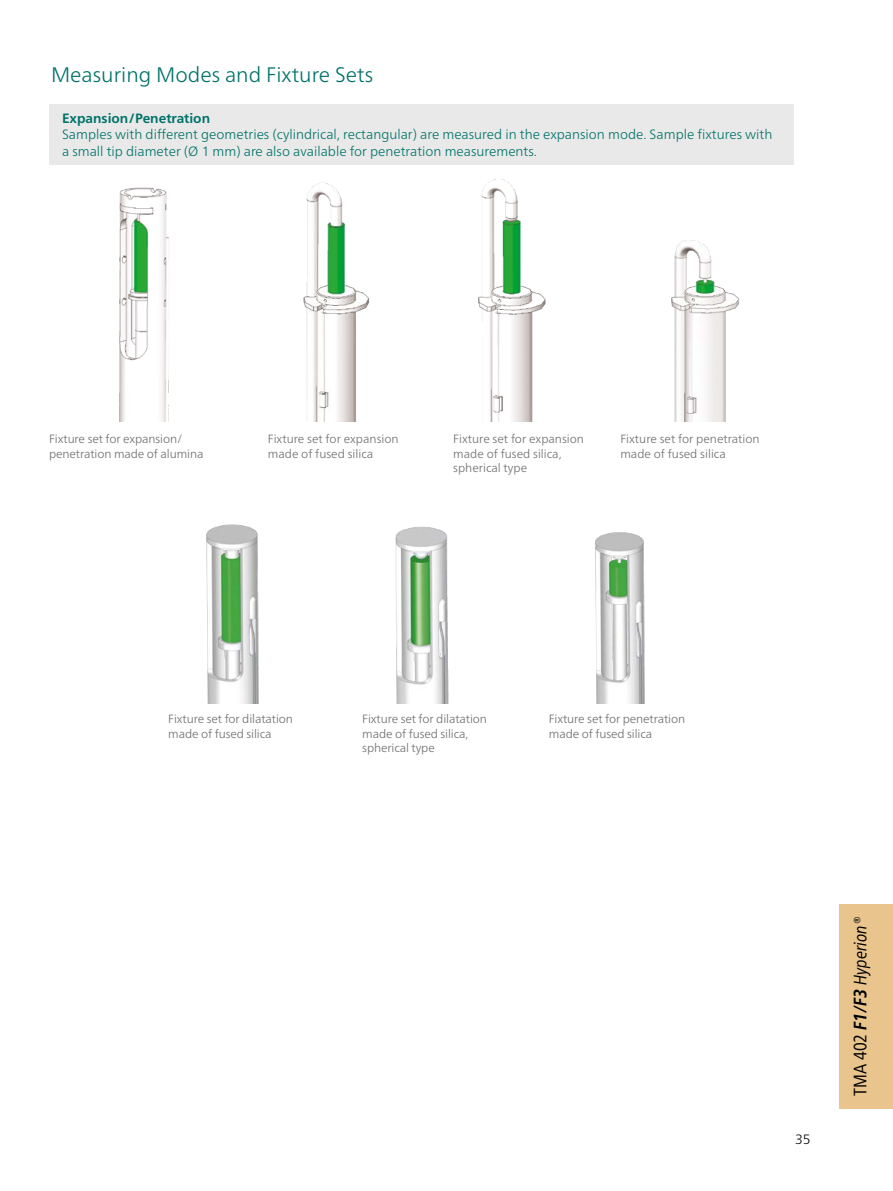
<style>
.page{position:relative;width:893px;height:1191px;background:#fff}
.page>*{position:absolute;margin:0;border:0;box-sizing:border-box;transform-origin:0 0}
.Tabellenkopf_n{font:300 21px "Frutiger Neue LTW1 G";color:#007268}
.Subhead_1_schwarz_n{font:italic condensed 18px "Frutiger Neue LTW1 G";color:#000}
.Fließtext_en_n{font:300 13.5px "Frutiger Neue LTW1 G";color:#007268}
.Fließtext_en_n-2{font:700 13.5px "Frutiger Neue LTW1 G";color:#007268}
.t1{font:300 13.5px "Frutiger Neue LTW1 G";color:#000}
.Bildunterschrift{font:300 12px/14.4px "Frutiger Neue LTW1 G";letter-spacing:-.01em;color:#6e6e6e}
.s1{font-style:normal}
.s2{font-weight:700}
</style>
<div class="page">
<div style="left:49px;top:104px;width:744px;height:60px;background:#e9e9e9"></div>
<hr style="left:49px;top:163px;width:744px;height:2px;background:#e9e9e9">
<img style="left:206px;top:524px;width:53px;height:180px">
<img style="left:395px;top:526px;width:54px;height:178px">
<img style="left:595px;top:532px;width:50px;height:171px">
<img style="left:671px;top:240px;width:68px;height:181px">
<img style="left:478px;top:179px;width:68px;height:242px">
<img style="left:303px;top:182px;width:67px;height:239px">
<img style="left:119px;top:187px;width:50px;height:234px">
<div style="left:839px;top:904px;width:54px;height:204px;background:#e9c48d"></div>
<p class="Tabellenkopf_n" style="left:51px;top:62px;width:324px">Measuring Modes and Fixture Sets</p>
<p class="Fließtext_en_n-2" style="left:62px;top:110px;width:150px">Expansion/Penetration</p>
<p class="Fließtext_en_n" style="left:62px;top:126px;width:712px">Samples with different geometries (cylindrical, rectangular) are measured in the expansion mode. Sample fixtures with</p>
<p class="Fließtext_en_n" style="left:62px;top:143px;width:477px">a small tip diameter (Ø 1 mm) are also available for penetration measurements.</p>
<p class="Bildunterschrift" style="left:49px;top:431px;width:135px">Fixture set for expansion/</p>
<p class="Bildunterschrift" style="left:49px;top:446px;width:156px">penetration made of alumina</p>
<p class="Bildunterschrift" style="left:268px;top:431px;width:132px">Fixture set for expansion</p>
<p class="Bildunterschrift" style="left:268px;top:446px;width:107px">made of fused silica</p>
<p class="Bildunterschrift" style="left:453px;top:431px;width:132px">Fixture set for expansion made of fused silica, spherical type</p>
<p class="Bildunterschrift" style="left:620px;top:431px;width:141px">Fixture set for penetration</p>
<p class="Bildunterschrift" style="left:620px;top:446px;width:107px">made of fused silica</p>
<p class="Bildunterschrift" style="left:168px;top:711px;width:126px">Fixture set for dilatation</p>
<p class="Bildunterschrift" style="left:168px;top:726px;width:105px">made of fused silica</p>
<p class="Bildunterschrift" style="left:362px;top:711px;width:126px">Fixture set for dilatation made of fused silica, spherical type</p>
<p class="Bildunterschrift" style="left:549px;top:711px;width:138px">Fixture set for penetration made of fused silica</p>
<p class="t1" style="left:795px;top:1131px;width:17px">35</p>
<p class="Subhead_1_schwarz_n" style="left:847px;top:1096px;width:181px;rotate:-90deg"><span class="s1">TMA 402</span> <span class="s2">F1/F3</span> Hyperion®</p>
</div>
